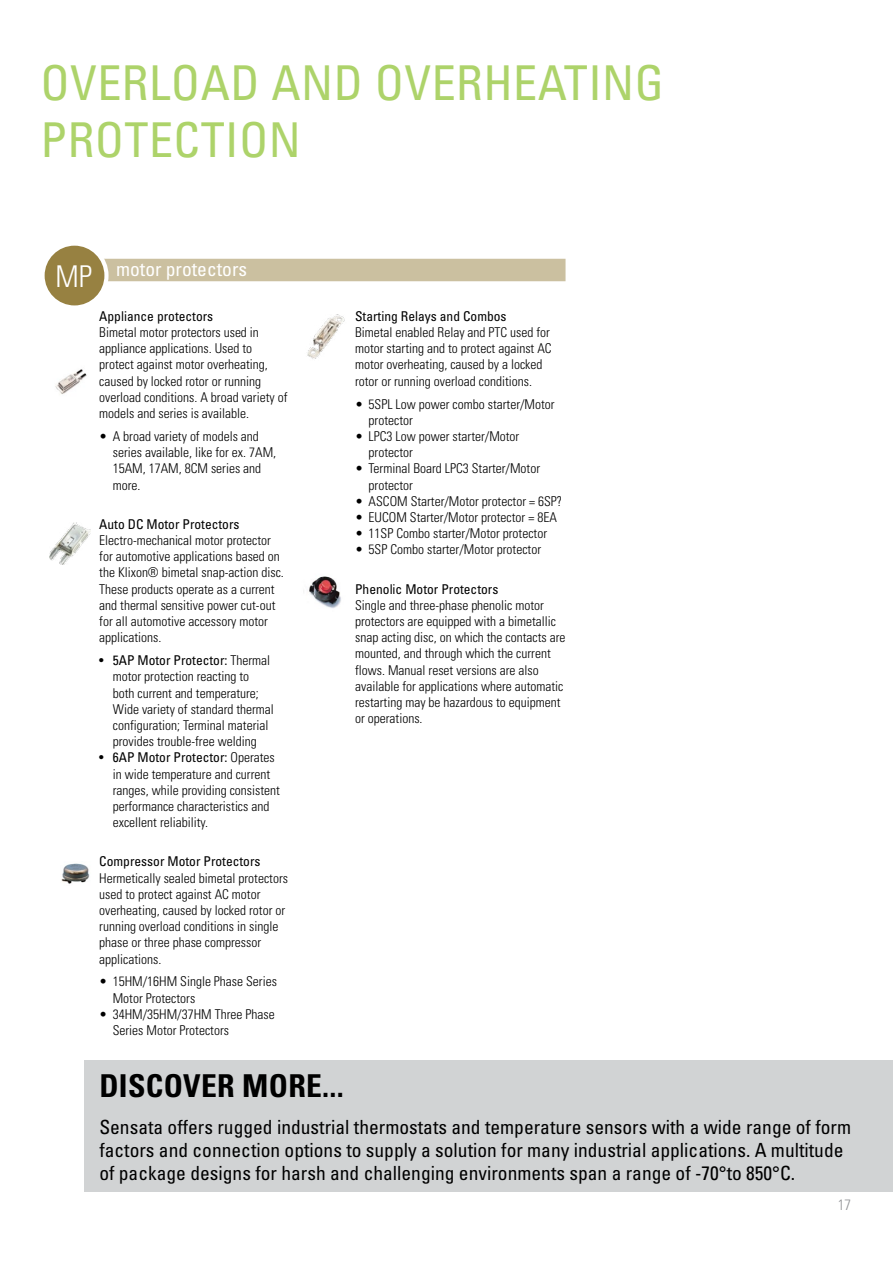
<style>
.page{position:relative;width:893px;height:1263px;background:#fff}
.page>*{position:absolute;margin:0;border:0;box-sizing:border-box;transform-origin:0 0}
.t1{font:condensed 48px/57.6px "Univers LT Std";letter-spacing:.01em;color:#add36a}
.t2{font:700 condensed 31.5px "Univers";letter-spacing:.01em;color:#000}
.t3{font:condensed 19.5px/23.4px "Univers LT Std";color:#000}
.t4{font:condensed 19.5px "Univers LT Std";color:#fff}
.t5{font:300 condensed 15px "Univers";color:#939598}
.t6{font:300 condensed 13.5px/16.2px "Univers";color:#000}
.t7{font:condensed 13.5px "Univers LT Std";color:#000}
.s1{font-family:"Univers";font-weight:300;font-size:30px}
.s2{font-family:"Univers";font-weight:300}
</style>
<div class="page">
<div style="left:84px;top:1060px;width:809px;height:132px;background:#d1d3d4"></div>
<div style="left:103px;top:259px;width:462px;height:22px;background:#cbc0a0"></div>
<div style="left:43px;top:244px;width:63px;height:63px;background:#978141;border-radius:50%"></div>
<div style="left:40px;top:242px;width:69px;height:68px;border:4px solid #fff;border-radius:50%"></div>
<img style="left:55px;top:369px;width:32px;height:25px">
<img style="left:61px;top:863px;width:29px;height:21px">
<img style="left:307px;top:314px;width:38px;height:45px">
<img style="left:303px;top:576px;width:38px;height:32px">
<img style="left:49px;top:522px;width:41px;height:42px">
<h1 class="t1" style="left:40px;top:53px;width:625px">OVERLOAD AND OVERHEATING<br>PROTECTION</h1>
<h3 class="t4" style="left:56px;top:257px;width:193px"><span class="s1">MP</span> motor protectors</h3>
<p class="t7" style="left:99px;top:307px;width:115px">Appliance protectors</p>
<p class="t6" style="left:99px;top:324px;width:190px">Bimetal motor protectors used in appliance applications. Used to protect against motor overheating, caused by locked rotor or running overload conditions. A broad variety of models and series is available.</p>
<p class="t6" style="left:113px;top:428px;width:165px;text-indent:-14px">• A broad variety of models and series available, like for ex. 7AM,<br>15AM, 17AM, 8CM series and more.</p>
<p class="t7" style="left:99px;top:515px;width:142px">Auto DC Motor Protectors</p>
<p class="t6" style="left:99px;top:532px;width:186px">Electro-mechanical motor protector for automotive applications based on the Klixon® bimetal snap-action disc.<br>These products operate as a current and thermal sensitive power cut-out for all automotive accessory motor applications.</p>
<p class="t7" style="left:99px;top:652px;width:172px">• 5AP Motor Protector: <span class="s2">Thermal</span></p>
<p class="t6" style="left:113px;top:668px;width:163px">motor protection reacting to both current and temperature;<br>Wide variety of standard thermal configuration; Terminal material provides trouble-free welding</p>
<p class="t7" style="left:99px;top:749px;width:177px">• 6AP Motor Protector: <span class="s2">Operates</span></p>
<p class="t6" style="left:113px;top:766px;width:169px">in wide temperature and current ranges, while providing consistent performance characteristics and excellent reliability.</p>
<p class="t7" style="left:99px;top:853px;width:163px">Compressor Motor Protectors</p>
<p class="t6" style="left:99px;top:870px;width:190px">Hermetically sealed bimetal protectors used to protect against AC motor overheating, caused by locked rotor or running overload conditions in single phase or three phase compressor applications.</p>
<p class="t6" style="left:113px;top:974px;width:166px;text-indent:-14px">• 15HM/16HM Single Phase Series<br>Motor Protectors</p>
<p class="t6" style="left:113px;top:1006px;width:163px;text-indent:-14px">• 34HM/35HM/37HM Three Phase<br>Series Motor Protectors</p>
<p class="t7" style="left:355px;top:307px;width:153px">Starting Relays and Combos</p>
<p class="t6" style="left:355px;top:324px;width:198px">Bimetal enabled Relay and PTC used for motor starting and to protect against AC motor overheating, caused by a locked rotor or running overload conditions.</p>
<p class="t6" style="left:369px;top:396px;width:187px;text-indent:-14px">• 5SPL Low power combo starter/Motor protector</p>
<p class="t6" style="left:369px;top:428px;width:152px;text-indent:-14px">• LPC3 Low power starter/Motor protector</p>
<p class="t6" style="left:369px;top:461px;width:173px;text-indent:-14px">• Terminal Board LPC3 Starter/Motor protector</p>
<p class="t6" style="left:355px;top:493px;width:208px">• ASCOM Starter/Motor protector = 6SP?</p>
<p class="t6" style="left:355px;top:509px;width:203px">• EUCOM Starter/Motor protector = 8EA</p>
<p class="t6" style="left:355px;top:525px;width:193px">• 11SP Combo starter/Motor protector</p>
<p class="t6" style="left:355px;top:542px;width:187px">• 5SP Combo starter/Motor protector</p>
<p class="t7" style="left:355px;top:580px;width:145px">Phenolic Motor Protectors</p>
<p class="t6" style="left:355px;top:597px;width:212px">Single and three-phase phenolic motor protectors are equipped with a bimetallic snap acting disc, on which the contacts are mounted, and through which the current flows. Manual reset versions are also available for applications where automatic restarting may be hazardous to equipment or operations.</p>
<h2 class="t2" style="left:99px;top:1066px;width:246px">DISCOVER MORE...</h2>
<p class="t3" style="left:99px;top:1115px;width:753px">Sensata offers rugged industrial thermostats and temperature sensors with a wide range of form factors and connection options to supply a solution for many industrial applications. A multitude of package designs for harsh and challenging environments span a range of -70°to 850°C.</p>
<p class="t5" style="left:838px;top:1196px;width:15px">17</p>
</div>
